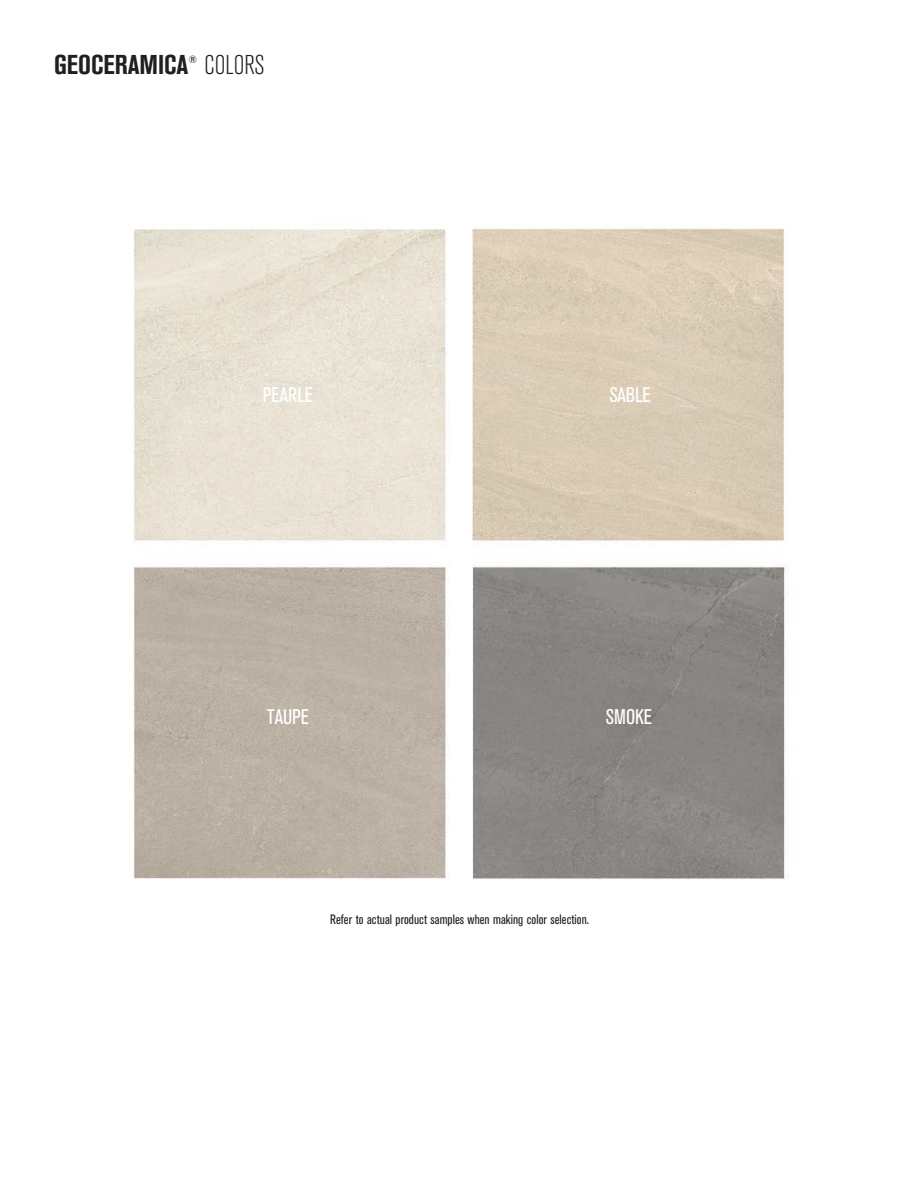
<style>
.page{position:relative;width:918px;height:1188px;background:#fff}
.page>*{position:absolute;margin:0;border:0;box-sizing:border-box;transform-origin:0 0}
.t1{font:700 condensed 27px "Akzidenz Grotesk BE";color:#231f20}
.t2{font:300 condensed 27px "Akzidenz Grotesk BE";color:#231f20}
.t3{font:condensed 21px "Akzidenz Grotesk BE";color:#fff}
.t4{font:condensed 13.5px "Akzidenz Grotesk BE";letter-spacing:.005em;color:#231f20}
.t5{font:700 condensed 10.5px "Akzidenz Grotesk BE";color:#231f20}
</style>
<div class="page">
<img style="left:133px;top:228px;width:654px;height:651px">
<h1 class="t1" style="left:54px;top:55px;width:136px">GEOCERAMICA</h1>
<p class="t5" style="left:188px;top:56px;width:10px">®</p>
<h1 class="t2" style="left:205px;top:55px;width:62px">COLORS</h1>
<h2 class="t3" style="left:263px;top:387px;width:52px">PEARLE</h2>
<h2 class="t3" style="left:609px;top:387px;width:43px">SABLE</h2>
<h2 class="t3" style="left:267px;top:709px;width:44px">TAUPE</h2>
<h2 class="t3" style="left:606px;top:709px;width:48px">SMOKE</h2>
<p class="t4" style="left:330px;top:915px;width:261px">Refer to actual product samples when making color selection.</p>
</div>
